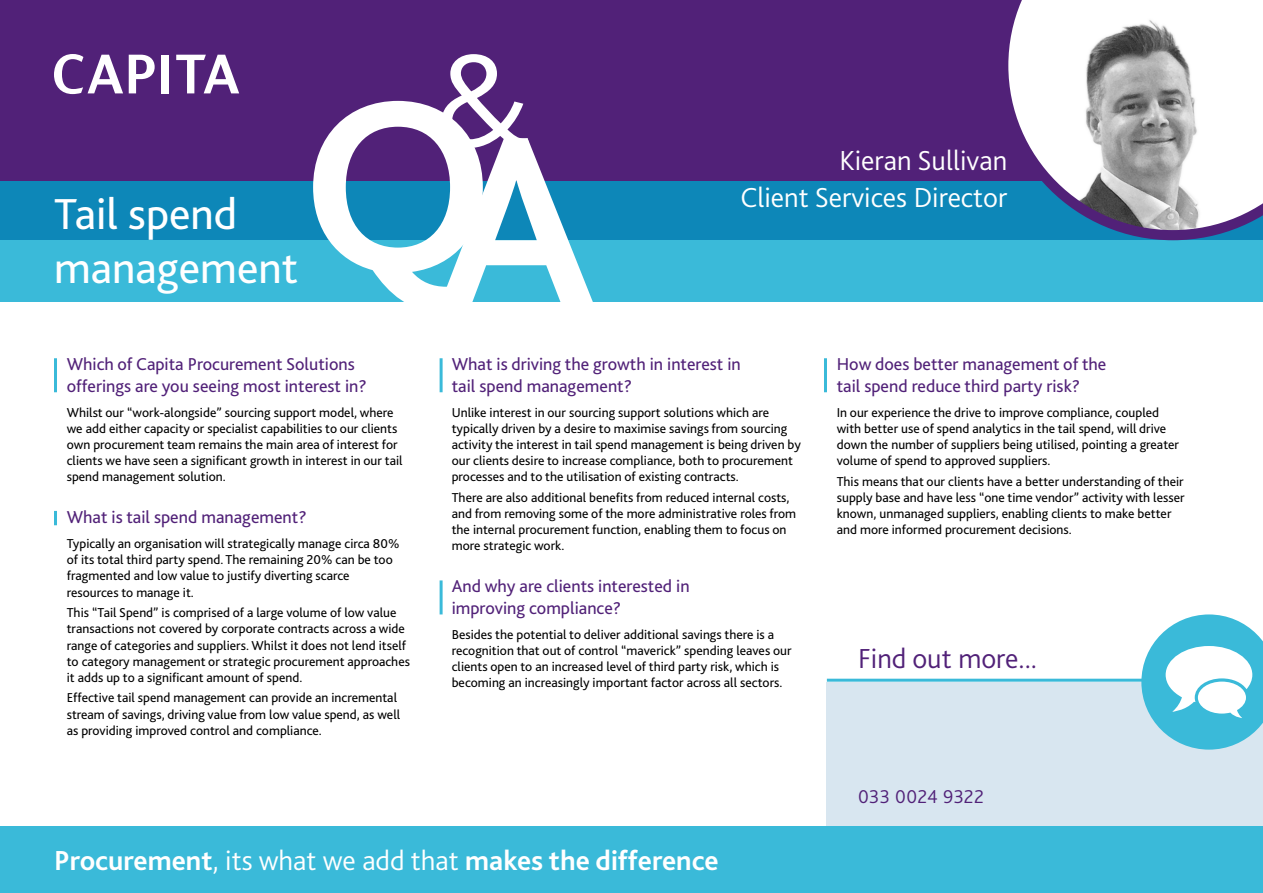
<style>
.page{position:relative;width:1263px;height:893px;background:#fff}
.page>*{position:absolute;margin:0;border:0;box-sizing:border-box;transform-origin:0 0}
.t1{font:700 255.6px "Bliss 2";color:#fff}
.t2{font:300 139.35px "Bliss 2";color:#fff}
.t3{font:45.3px/54.4px "Bliss 2";color:#fff}
.t4{font:700 28.8px "Bliss 2";color:#fff}
.t5{font:300 28.8px "Bliss 2";color:#fff}
.t6{font:300 28.8px "Bliss 2";color:#512178}
.t7{font:300 19.5px "Bliss 2";letter-spacing:.02em;color:#512178}
.t8{font:18px/21.6px "Bliss 2";color:#512178}
.t9{font:13.5px/16.2px "Bliss 2";color:#000}
.s1{font-weight:300}
</style>
<div class="page">
<div style="left:827px;top:682px;width:436px;height:211px;background:#d8e6f0"></div>
<div style="left:0;top:0;width:1263px;height:302px;background:#3abad9"></div>
<div style="left:0;top:826px;width:1263px;height:67px;background:#3abad9"></div>
<div style="left:0;top:181px;width:1263px;height:59px;background:#0d87b8"></div>
<div style="left:0;top:0;width:1263px;height:181px;background:#512178"></div>
<svg style="left:1008px;top:0;width:255px;height:240px;background:#bac0cc"></svg>
<hr style="left:827px;top:679px;width:436px;height:3px;background:#3abad9">
<svg style="left:1141px;top:614px;width:122px;height:136px"></svg>
<svg style="left:54px;top:54px;width:69px;height:40px"></svg>
<svg style="left:129px;top:55px;width:26px;height:38px"></svg>
<div style="left:161px;top:55px;width:8px;height:38px;background:#fff"></div>
<svg style="left:176px;top:55px;width:63px;height:38px"></svg>
<hr style="left:54px;top:358px;width:3px;height:34px;background:#3abad9">
<hr style="left:440px;top:358px;width:3px;height:34px;background:#3abad9">
<hr style="left:824px;top:358px;width:3px;height:34px;background:#3abad9">
<hr style="left:440px;top:580px;width:3px;height:34px;background:#3abad9">
<hr style="left:54px;top:511px;width:3px;height:14px;background:#3abad9">
<h3 class="t3" style="left:54px;top:186px;width:246px">Tail spend management</h3>
<h2 class="t2" style="left:433px;top:14px;width:101px">&amp;</h2>
<h1 class="t1" style="left:300px;top:27px;width:198px">Q</h1>
<h1 class="t1" style="left:437px;top:64px;width:162px">A</h1>
<h3 class="t5" style="left:839px;top:142px;width:169px">Kieran Sullivan</h3>
<h3 class="t5" style="left:740px;top:179px;width:268px">Client Services Director</h3>
<h3 class="t8" style="left:67px;top:353px;width:302px">Which of Capita Procurement Solutions offerings are you seeing most interest in?</h3>
<p class="t9" style="left:67px;top:404px;width:337px">Whilst our “work-alongside” sourcing support model, where we add either capacity or specialist capabilities to our clients own procurement team remains the main area of interest for clients we have seen a significant growth in interest in our tail spend management solution.</p>
<h3 class="t8" style="left:67px;top:506px;width:241px">What is tail spend management?</h3>
<p class="t9" style="left:67px;top:535px;width:334px">Typically an organisation will strategically manage circa 80% of its total third party spend. The remaining 20% can be too fragmented and low value to justify diverting scarce resources to manage it.</p>
<p class="t9" style="left:67px;top:604px;width:345px">This “Tail Spend” is comprised of a large volume of low value transactions not covered by corporate contracts across a wide range of categories and suppliers. Whilst it does not lend itself to category management or strategic procurement approaches it adds up to a significant amount of spend.</p>
<p class="t9" style="left:67px;top:689px;width:335px">Effective tail spend management can provide an incremental stream of savings, driving value from low value spend, as well as providing improved control and compliance.</p>
<h3 class="t8" style="left:452px;top:353px;width:291px">What is driving the growth in interest in tail spend management?</h3>
<p class="t9" style="left:452px;top:404px;width:351px">Unlike interest in our sourcing support solutions which are typically driven by a desire to maximise savings from sourcing activity the interest in tail spend management is being driven by our clients desire to increase compliance, both to procurement processes and to the utilisation of existing contracts.</p>
<p class="t9" style="left:452px;top:489px;width:346px">There are also additional benefits from reduced internal costs, and from removing some of the more administrative roles from the internal procurement function, enabling them to focus on more strategic work.</p>
<h3 class="t8" style="left:452px;top:575px;width:239px">And why are clients interested in improving compliance?</h3>
<p class="t9" style="left:452px;top:626px;width:341px">Besides the potential to deliver additional savings there is a recognition that out of control “maverick” spending leaves our clients open to an increased level of third party risk, which is becoming an increasingly important factor across all sectors.</p>
<h3 class="t4" style="left:54px;top:843px;width:666px">Procurement<span class="s1">, its what we add that</span> makes the difference</h3>
<h3 class="t8" style="left:837px;top:353px;width:271px">How does better management of the tail spend reduce third party risk?</h3>
<p class="t9" style="left:837px;top:404px;width:344px">In our experience the drive to improve compliance, coupled with better use of spend analytics in the tail spend, will drive down the number of suppliers being utilised, pointing a greater volume of spend to approved suppliers.</p>
<p class="t9" style="left:837px;top:473px;width:349px">This means that our clients have a better understanding of their supply base and have less “one time vendor” activity with lesser known, unmanaged suppliers, enabling clients to make better and more informed procurement decisions.</p>
<h3 class="t6" style="left:858px;top:640px;width:181px">Find out more...</h3>
<h3 class="t7" style="left:858px;top:784px;width:127px">033 0024 9322</h3>
</div>
